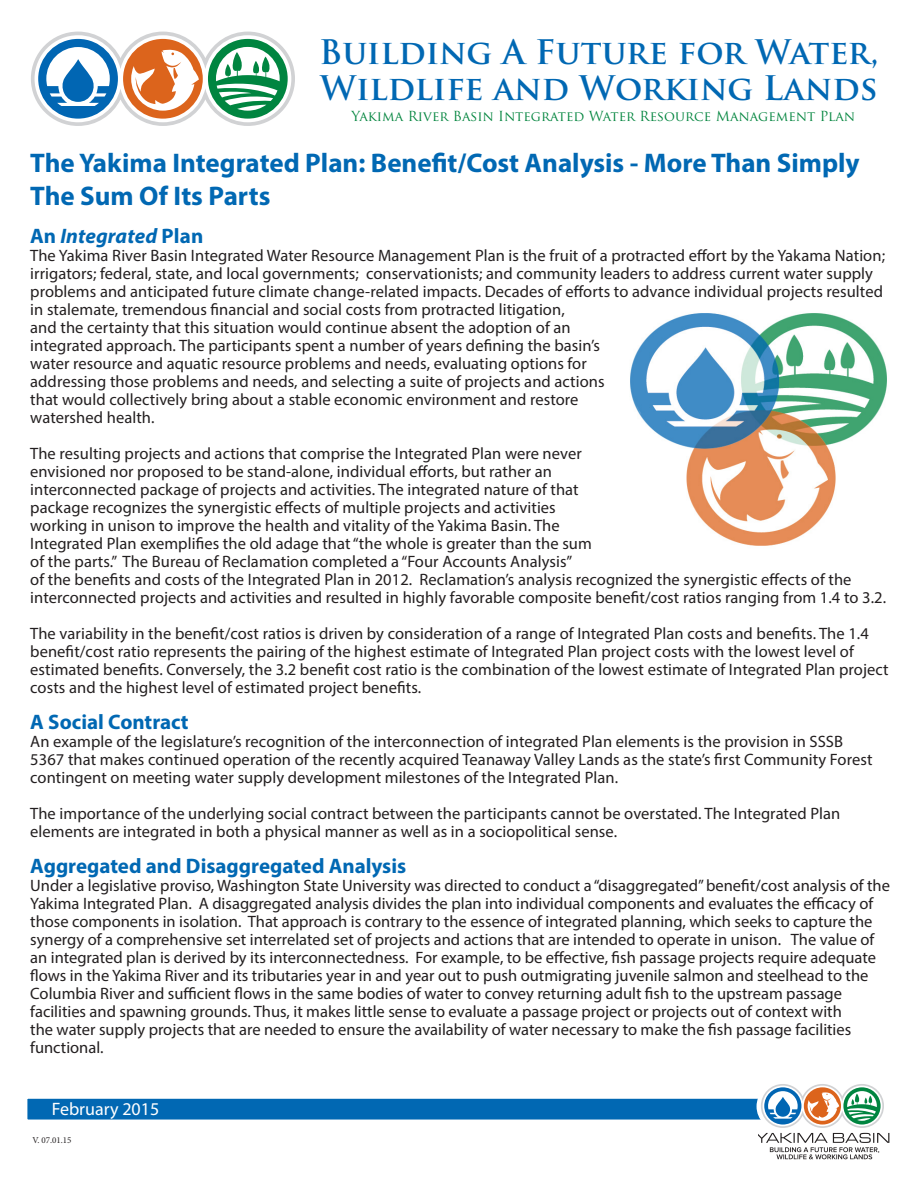
<style>
.page{position:relative;width:918px;height:1188px;background:#fff}
.page>*{position:absolute;margin:0;border:0;box-sizing:border-box;transform-origin:0 0}
.t1{font:700 33px "Trajan Pro";color:#0168b3}
.t2{font:700 27px/32.4px "Myriad Pro";color:#0168b3}
.t3{font:700 21px "Myriad Pro";color:#0168b3}
.t4{font:italic 700 21px "Myriad Pro";letter-spacing:.005em;color:#0168b3}
.t5{font:18px "Myriad Pro";color:#fff}
.t6{font:16.5px/18px "Myriad Pro";letter-spacing:.005em;color:#231f20}
.t7{font:13.5px "Trajan Pro";color:#00843d}
.t8{font:9px "Minion Pro";color:#231f20}
.s1{font-style:normal}
</style>
<div class="page">
<img style="left:630px;top:313px;width:257px;height:233px">
<div style="left:26px;top:1097px;width:758px;height:24px;background:#0168b3;border:2px solid #fff"></div>
<svg style="left:758px;top:1082px;width:131px;height:77px"></svg>
<svg style="left:31px;top:31px;width:264px;height:95px"></svg>
<p class="t1" style="left:319px;top:31px;width:561px">Building A Future for Water,</p>
<p class="t1" style="left:320px;top:67px;width:559px">Wildlife and Working Lands</p>
<p class="t7" style="left:351px;top:107px;width:505px">Yakima River Basin Integrated Water Resource Management Plan</p>
<p class="t2" style="left:30px;top:146px;width:831px">The Yakima Integrated Plan: Benefit/Cost Analysis - More Than Simply<br>The Sum Of Its Parts</p>
<p class="t4" style="left:30px;top:222px;width:175px"><span class="s1">An</span> Integrated <span class="s1">Plan</span></p>
<p class="t6" style="left:30px;top:246px;width:856px">The Yakima River Basin Integrated Water Resource Management Plan is the fruit of a protracted effort by the Yakama Nation; irrigators; federal, state, and local governments; conservationists; and community leaders to address current water supply problems and anticipated future climate change-related impacts. Decades of efforts to advance individual projects resulted in stalemate, tremendous financial and social costs from protracted litigation,<br>and the certainty that this situation would continue absent the adoption of an<br>integrated approach. The participants spent a number of years defining the basin’s<br>water resource and aquatic resource problems and needs, evaluating options for<br>addressing those problems and needs, and selecting a suite of projects and actions<br>that would collectively bring about a stable economic environment and restore<br>watershed health.</p>
<p class="t6" style="left:30px;top:444px;width:858px">The resulting projects and actions that comprise the Integrated Plan were never<br>envisioned nor proposed to be stand-alone, individual efforts, but rather an<br>interconnected package of projects and activities. The integrated nature of that<br>package recognizes the synergistic effects of multiple projects and activities<br>working in unison to improve the health and vitality of the Yakima Basin. The<br>Integrated Plan exemplifies the old adage that “the whole is greater than the sum<br>of the parts.” The Bureau of Reclamation completed a “Four Accounts Analysis”<br>of the benefits and costs of the Integrated Plan in 2012. Reclamation’s analysis recognized the synergistic effects of the interconnected projects and activities and resulted in highly favorable composite benefit/cost ratios ranging from 1.4 to 3.2.</p>
<p class="t6" style="left:30px;top:624px;width:860px">The variability in the benefit/cost ratios is driven by consideration of a range of Integrated Plan costs and benefits. The 1.4 benefit/cost ratio represents the pairing of the highest estimate of Integrated Plan project costs with the lowest level of estimated benefits. Conversely, the 3.2 benefit cost ratio is the combination of the lowest estimate of Integrated Plan project costs and the highest level of estimated project benefits.</p>
<p class="t3" style="left:30px;top:708px;width:160px">A Social Contract</p>
<p class="t6" style="left:30px;top:732px;width:844px">An example of the legislature’s recognition of the interconnection of integrated Plan elements is the provision in SSSB<br>5367 that makes continued operation of the recently acquired Teanaway Valley Lands as the state’s first Community Forest contingent on meeting water supply development milestones of the Integrated Plan.</p>
<p class="t6" style="left:30px;top:804px;width:812px">The importance of the underlying social contract between the participants cannot be overstated. The Integrated Plan elements are integrated in both a physical manner as well as in a sociopolitical sense.</p>
<p class="t3" style="left:30px;top:852px;width:377px">Aggregated and Disaggregated Analysis</p>
<p class="t6" style="left:30px;top:876px;width:861px">Under a legislative proviso, Washington State University was directed to conduct a “disaggregated” benefit/cost analysis of the Yakima Integrated Plan. A disaggregated analysis divides the plan into individual components and evaluates the efficacy of those components in isolation. That approach is contrary to the essence of integrated planning, which seeks to capture the synergy of a comprehensive set interrelated set of projects and actions that are intended to operate in unison. The value of an integrated plan is derived by its interconnectedness. For example, to be effective, fish passage projects require adequate flows in the Yakima River and its tributaries year in and year out to push outmigrating juvenile salmon and steelhead to the Columbia River and sufficient flows in the same bodies of water to convey returning adult fish to the upstream passage facilities and spawning grounds. Thus, it makes little sense to evaluate a passage project or projects out of context with<br>the water supply projects that are needed to ensure the availability of water necessary to make the fish passage facilities functional.</p>
<p class="t5" style="left:52px;top:1098px;width:109px">February 2015</p>
<p class="t8" style="left:32px;top:1134px;width:41px">V. 07.01.15</p>
</div>
